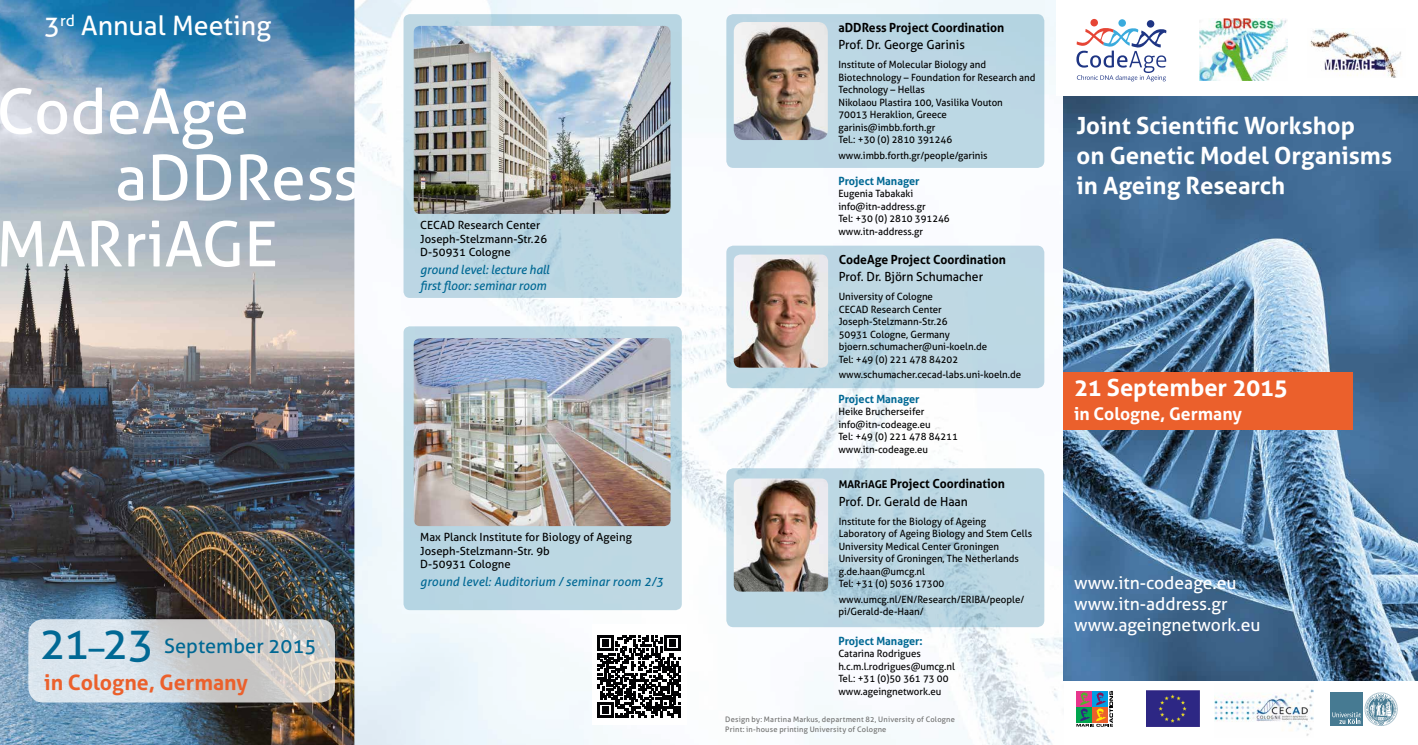
<style>
.page{position:relative;width:1418px;height:745px;background:#fff}
.page>*{position:absolute;margin:0;border:0;box-sizing:border-box;transform-origin:0 0}
.t1{font:62.5px "Aller";color:#fff}
.t2{font:26.75px "Aller";color:#fff}
.t3{font:700 23.75px/30px "Aller";color:#fff}
.t4{font:700 21.25px "Aller";color:#eb602c}
.t5{font:20px "Aller";color:#006894}
.t6{font:17.5px/21px "Aller";color:#fff}
.t7{font:700 17.5px "Aller";color:#fff}
.t8{font:12.5px/18px "Aller";color:#000}
.t9{font:700 12.5px "Aller";color:#000}
.t10{font:italic 12.5px/16.2px "Aller";letter-spacing:-.01em;color:#006894}
.t11{font:italic 12.5px "Aller";letter-spacing:.01em;color:#006894}
.t12{font:11.25px/13.5px "Aller";color:#000}
.t13{font:700 11.25px "Aller";color:#006894}
.t14{font:10px/12.5px "Aller";color:#000}
.t15{font:7.5px/10px "Aller";letter-spacing:.025em;color:#6f6f6e}
.s1{font-size:43.75px}
.s2{font-size:31.25px}
.s3{font-weight:700;font-size:10.62px}
.s4{font-weight:700}
</style>
<div class="page">
<img style="left:0;top:0;width:1063px;height:744px">
<svg style="left:28px;top:618px;width:307px;height:84px;background:#d0d4d6"></svg>
<div style="left:726px;top:14px;width:318px;height:154px;background:#bcd8e4;border-radius:7px"></div>
<div style="left:726px;top:245px;width:318px;height:143px;background:#bcd8e3;border-radius:7px"></div>
<img style="left:733px;top:22px;width:94px;height:118px">
<img style="left:733px;top:254px;width:95px;height:113px">
<svg style="left:726px;top:468px;width:318px;height:158px;background:#b9d5e1"></svg>
<img style="left:733px;top:478px;width:95px;height:113px">
<img style="left:1063px;top:96px;width:354px;height:583px">
<div style="left:1056px;top:0;width:361px;height:95px;background:#fff"></div>
<div style="left:1090px;top:19px;width:7px;height:7px;background:#e64535;border-radius:50%"></div>
<div style="left:1118px;top:19px;width:7px;height:8px;background:#3aabdd;border-radius:50%"></div>
<div style="left:1146px;top:20px;width:8px;height:8px;background:#1e3584;border-radius:50%"></div>
<svg style="left:1076px;top:28px;width:90px;height:53px"></svg>
<img style="left:1199px;top:19px;width:88px;height:61px">
<img style="left:1310px;top:29px;width:91px;height:48px">
<div style="left:1063px;top:372px;width:289px;height:57px;background:#eb602c"></div>
<img style="left:1146px;top:690px;width:53px;height:36px">
<svg style="left:1076px;top:690px;width:36px;height:36px"></svg>
<svg style="left:1330px;top:705px;width:68px;height:21px"></svg>
<div style="left:1329px;top:692px;width:33px;height:33px;background:#467a92"></div>
<svg style="left:1332px;top:692px;width:65px;height:33px"></svg>
<img style="left:1214px;top:686px;width:99px;height:50px">
<div style="left:403px;top:14px;width:279px;height:284px;background:#bcd7e3;border-radius:6px"></div>
<img style="left:414px;top:26px;width:256px;height:188px">
<div style="left:403px;top:326px;width:279px;height:283px;background:#bcd8e3;border-radius:6px"></div>
<img style="left:414px;top:338px;width:256px;height:187px">
<div style="left:592px;top:624px;width:94px;height:100px;background:#fff"></div>
<svg style="left:597px;top:635px;width:83px;height:82px"></svg>
<h2 class="t2" style="left:44px;top:9px;width:228px">3<sup>rd</sup> Annual Meeting</h2>
<h1 class="t1" style="left:-4px;top:73px;width:254px">CodeAge</h1>
<h1 class="t1" style="left:115px;top:140px;width:248px">aDDRess</h1>
<h1 class="t1" style="left:-4px;top:206px;width:283px">MARriage</h1>
<p class="t12" style="left:420px;top:218px;width:128px">CECAD Research Center<br>Joseph-Stelzmann-Str.26<br>D-50931 Cologne</p>
<p class="t10" style="left:420px;top:261px;width:131px">ground level: lecture hall first floor: seminar room</p>
<h3 class="t5" style="left:40px;top:633px;width:278px"><span class="s1">21</span><span class="s2">–</span><span class="s1">23</span> September 2015</h3>
<h3 class="t4" style="left:44px;top:669px;width:205px">in Cologne, Germany</h3>
<p class="t12" style="left:420px;top:530px;width:213px">Max Planck Institute for Biology of Ageing<br>Joseph-Stelzmann-Str. 9b<br>D-50931 Cologne</p>
<p class="t11" style="left:420px;top:573px;width:245px">ground level: Auditorium / seminar room 2/3</p>
<p class="t9" style="left:838px;top:20px;width:167px">aDDRess Project Coordination</p>
<p class="t8" style="left:838px;top:36px;width:128px">Prof. Dr. George Garinis</p>
<p class="t14" style="left:838px;top:58px;width:199px">Institute of Molecular Biology and<br>Biotechnology – Foundation for Research and<br>Technology – Hellas<br>Nikolaou Plastira 100, Vasilika Vouton<br>70013 Heraklion, Greece garinis@imbb.forth.gr<br>Tel.: +30 (0) 2810 391246</p>
<p class="t14" style="left:838px;top:149px;width:151px">www.imbb.forth.gr/people/garinis</p>
<p class="t13" style="left:838px;top:173px;width:83px">Project Manager</p>
<p class="t14" style="left:838px;top:187px;width:113px">Eugenia Tabakaki info@itn-address.gr<br>Tel: +30 (0) 2810 391246 www.itn-address.gr</p>
<p class="t9" style="left:838px;top:251px;width:168px">CodeAge Project Coordination</p>
<p class="t8" style="left:838px;top:267px;width:146px">Prof. Dr. Björn Schumacher</p>
<p class="t14" style="left:838px;top:290px;width:150px">University of Cologne<br>CECAD Research Center<br>Joseph-Stelzmann-Str.26<br>50931 Cologne, Germany bjoern.schumacher@uni-koeln.de<br>Tel: +49 (0) 221 478 84202</p>
<p class="t14" style="left:838px;top:367px;width:184px">www.schumacher.cecad-labs.uni-koeln.de</p>
<p class="t13" style="left:838px;top:391px;width:83px">Project Manager</p>
<p class="t14" style="left:838px;top:405px;width:121px">Heike Brucherseifer info@itn-codeage.eu<br>Tel: +49 (0) 221 478 84211 www.itn-codeage.eu</p>
<p class="t8" style="left:838px;top:474px;width:168px"><span class="s3">MARriAGE</span> <span class="s4">Project Coordination<br></span>Prof. Dr. Gerald de Haan</p>
<p class="t14" style="left:838px;top:514px;width:195px">Institute for the Biology of Ageing Laboratory of Ageing Biology and Stem Cells University Medical Center Groningen University of Groningen, The Netherlands g.de.haan@umcg.nl<br>Tel: +31 (0) 5036 17300</p>
<p class="t14" style="left:838px;top:593px;width:188px;line-height:11.2px">www.umcg.nl/EN/Research/ERIBA/people/ pi/Gerald-de-Haan/</p>
<p class="t13" style="left:838px;top:633px;width:86px">Project Manager:</p>
<p class="t14" style="left:838px;top:647px;width:118px">Catarina Rodrigues h.c.m.l.rodrigues@umcg.nl<br>Tel.: +31 (0)50 361 73 00 www.ageingnetwork.eu</p>
<p class="t15" style="left:725px;top:713px;width:231px">Design by: Martina Markus, department 82, University of Cologne<br>Print: in-house printing University of Cologne</p>
<h3 class="t3" style="left:1076px;top:111px;width:317px">Joint Scientific Workshop<br>on Genetic Model Organisms in Ageing Research</h3>
<h3 class="t3" style="left:1074px;top:372px;width:215px">21 September 2015</h3>
<h3 class="t7" style="left:1074px;top:402px;width:169px">in Cologne, Germany</h3>
<h3 class="t6" style="left:1074px;top:571px;width:188px">www.itn-codeage.eu www.itn-address.gr www.ageingnetwork.eu</h3>
</div>
